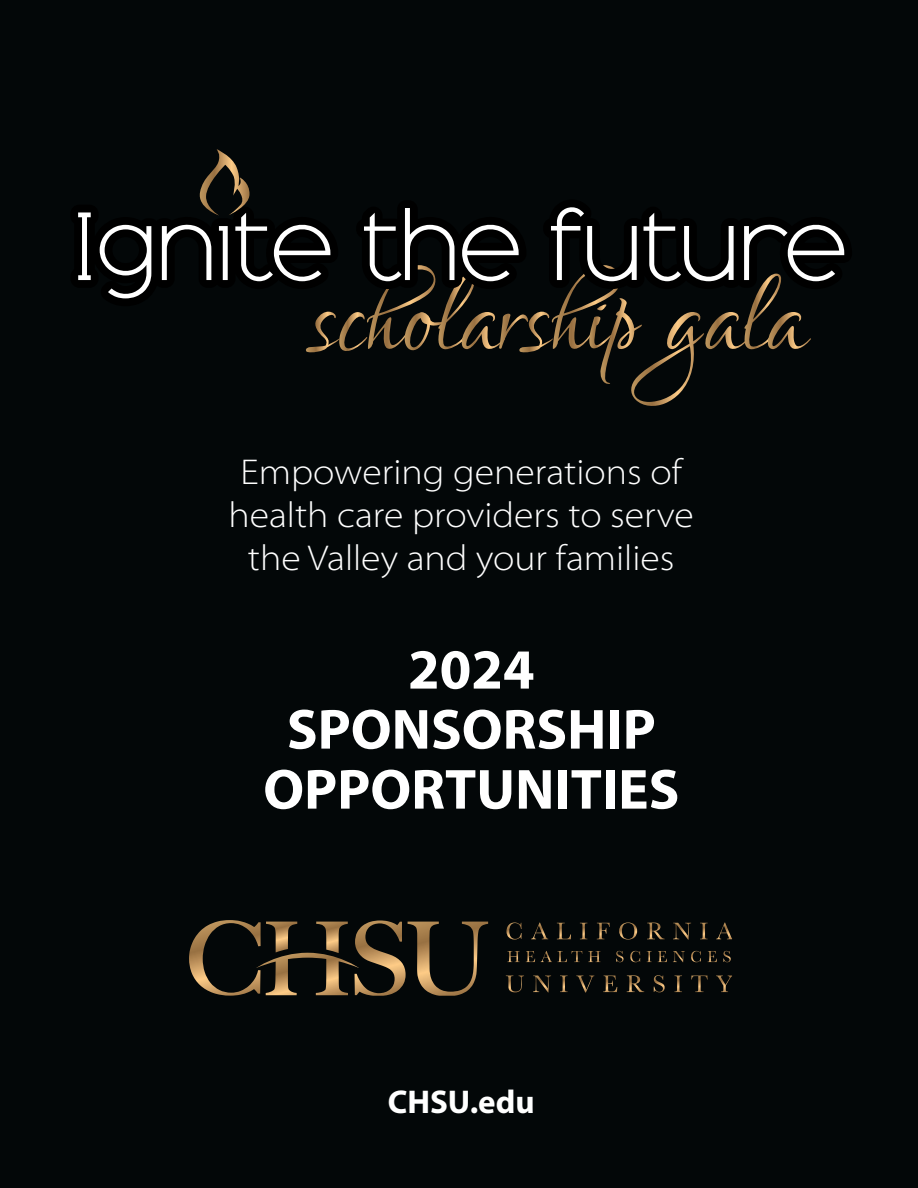
<style>
.page{position:relative;width:918px;height:1188px;background:#030708}
.page>*{position:absolute;margin:0;border:0;box-sizing:border-box;transform-origin:0 0}
.t1{font:700 57px/60px "Myriad Pro";color:#fff;text-align:center}
.t2{font:300 semi-expanded 36px/43.2px "Myriad Pro";color:#fff;text-align:center}
.t3{font:700 33px "Myriad Pro";color:#fff}
</style>
<div class="page">
<svg style="left:506px;top:922px;width:16px;height:18px"></svg>
<svg style="left:531px;top:923px;width:17px;height:16px"></svg>
<svg style="left:557px;top:923px;width:14px;height:16px"></svg>
<svg style="left:580px;top:923px;width:7px;height:16px"></svg>
<svg style="left:597px;top:923px;width:13px;height:16px"></svg>
<svg style="left:619px;top:922px;width:18px;height:18px"></svg>
<svg style="left:647px;top:923px;width:18px;height:16px"></svg>
<svg style="left:673px;top:923px;width:18px;height:17px"></svg>
<svg style="left:700px;top:923px;width:8px;height:16px"></svg>
<svg style="left:716px;top:923px;width:16px;height:16px"></svg>
<svg style="left:507px;top:951px;width:13px;height:11px"></svg>
<svg style="left:526px;top:951px;width:9px;height:11px"></svg>
<svg style="left:541px;top:951px;width:41px;height:11px"></svg>
<svg style="left:588px;top:951px;width:13px;height:11px"></svg>
<svg style="left:616px;top:951px;width:8px;height:11px"></svg>
<svg style="left:630px;top:951px;width:10px;height:11px"></svg>
<svg style="left:647px;top:951px;width:5px;height:11px"></svg>
<svg style="left:658px;top:951px;width:9px;height:11px"></svg>
<svg style="left:673px;top:951px;width:12px;height:11px"></svg>
<svg style="left:691px;top:951px;width:10px;height:11px"></svg>
<svg style="left:708px;top:951px;width:9px;height:11px"></svg>
<svg style="left:723px;top:951px;width:8px;height:11px"></svg>
<svg style="left:506px;top:976px;width:18px;height:16px"></svg>
<svg style="left:533px;top:976px;width:18px;height:16px"></svg>
<svg style="left:560px;top:976px;width:8px;height:16px"></svg>
<svg style="left:576px;top:976px;width:18px;height:16px"></svg>
<svg style="left:603px;top:976px;width:14px;height:16px"></svg>
<svg style="left:627px;top:975px;width:17px;height:17px"></svg>
<svg style="left:654px;top:975px;width:11px;height:17px"></svg>
<svg style="left:674px;top:976px;width:8px;height:16px"></svg>
<svg style="left:691px;top:976px;width:17px;height:16px"></svg>
<svg style="left:716px;top:976px;width:16px;height:16px"></svg>
<svg style="left:189px;top:920px;width:299px;height:76px"></svg>
<svg style="left:78px;top:149px;width:767px;height:257px"></svg>
<p class="t2" style="left:228px;top:450px;width:467px">Empowering generations of health care providers to serve the Valley and your families</p>
<h1 class="t1" style="left:263px;top:638px;width:418px">2024<br>SPONSORSHIP<br>OPPORTUNITIES</h1>
<p class="t3" style="left:388px;top:1081px;width:148px">CHSU.edu</p>
</div>
